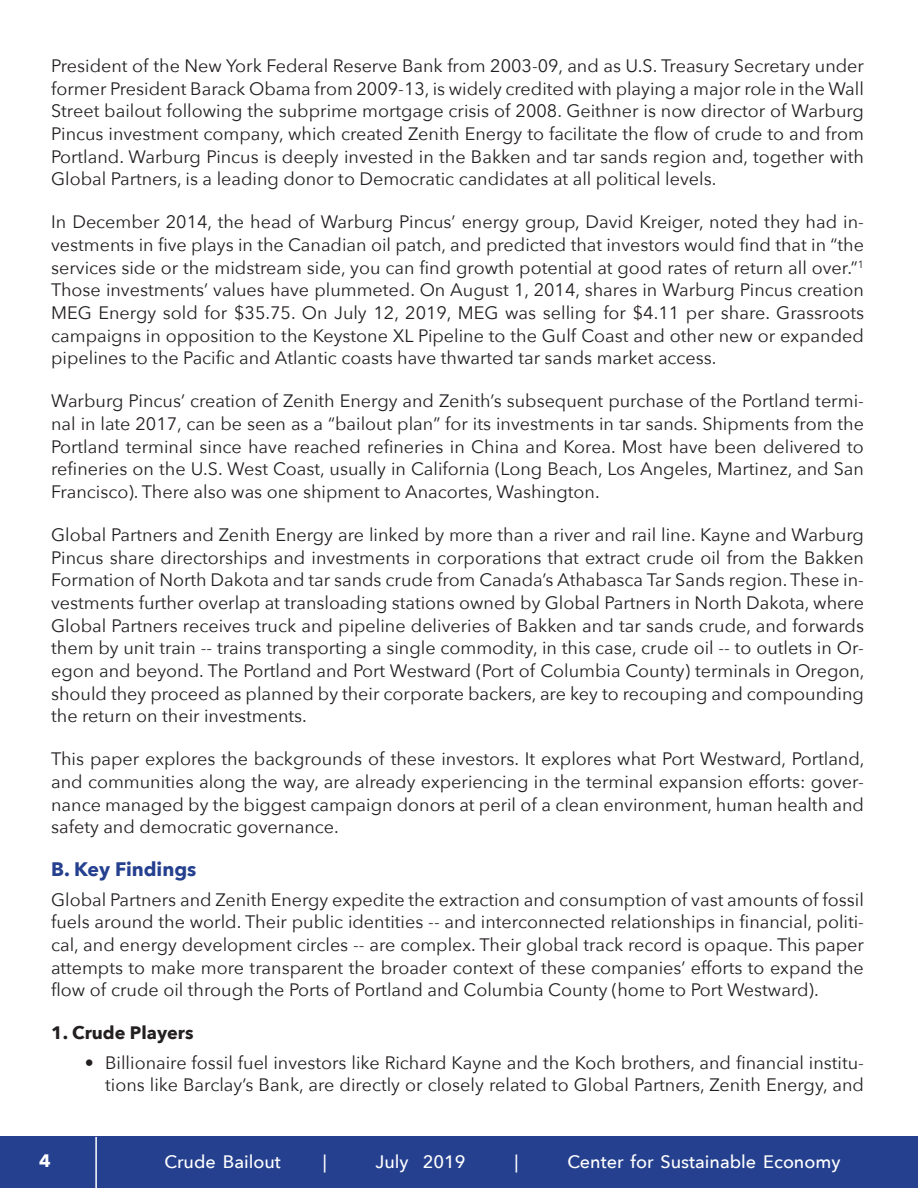
<style>
.page{position:relative;width:918px;height:1188px;background:#fff}
.page>*{position:absolute;margin:0;border:0;box-sizing:border-box;transform-origin:0 0}
.t1{font:700 19.5px "Avenir Next";color:#25408f}
.t2{font:18px/22.6px "Avenir Next";color:#231f20;text-align:justify}
.t3{font:500 18px "Avenir Next";color:#fff}
.t4{font:700 18px "Avenir Next";color:#231f20}
.t5{font:700 18px "Avenir Next";color:#fff}
</style>
<div class="page">
<div style="left:0;top:1137px;width:918px;height:51px;background:#25408f"></div>
<hr style="left:95px;top:1137px;width:2px;height:51px;background:#fff">
<p class="t2" style="left:51px;top:54px;width:814px">President of the New York Federal Reserve Bank from 2003-09, and as U.S. Treasury Secretary under former President Barack Obama from 2009-13, is widely credited with playing a major role in the Wall Street bailout following the subprime mortgage crisis of 2008. Geithner is now director of Warburg Pincus investment company, which created Zenith Energy to facilitate the flow of crude to and from Portland. Warburg Pincus is deeply invested in the Bakken and tar sands region and, together with Global Partners, is a leading donor to Democratic candidates at all political levels.</p>
<p class="t2" style="left:51px;top:210px;width:814px">In December 2014, the head of Warburg Pincus’ energy group, David Kreiger, noted they had in&shy;vestments in five plays in the Canadian oil patch, and predicted that investors would find that in “the services side or the midstream side, you can find growth potential at good rates of return all over.”<sup>1<br></sup>Those investments’ values have plummeted. On August 1, 2014, shares in Warburg Pincus creation MEG Energy sold for $35.75. On July 12, 2019, MEG was selling for $4.11 per share. Grassroots campaigns in opposition to the Keystone XL Pipeline to the Gulf Coast and other new or expanded pipelines to the Pacific and Atlantic coasts have thwarted tar sands market access.</p>
<p class="t2" style="left:51px;top:389px;width:814px">Warburg Pincus’ creation of Zenith Energy and Zenith’s subsequent purchase of the Portland termi&shy;nal in late 2017, can be seen as a “bailout plan” for its investments in tar sands. Shipments from the Portland terminal since have reached refineries in China and Korea. Most have been delivered to refineries on the U.S. West Coast, usually in California (Long Beach, Los Angeles, Martinez, and San Francisco). There also was one shipment to Anacortes, Washington.</p>
<p class="t2" style="left:51px;top:523px;width:815px">Global Partners and Zenith Energy are linked by more than a river and rail line. Kayne and Warburg Pincus share directorships and investments in corporations that extract crude oil from the Bakken Formation of North Dakota and tar sands crude from Canada’s Athabasca Tar Sands region. These in&shy;vestments further overlap at transloading stations owned by Global Partners in North Dakota, where Global Partners receives truck and pipeline deliveries of Bakken and tar sands crude, and forwards them by unit train -- trains transporting a single commodity, in this case, crude oil -- to outlets in Or&shy;egon and beyond. The Portland and Port Westward (Port of Columbia County) terminals in Oregon, should they proceed as planned by their corporate backers, are key to recouping and compounding the return on their investments.</p>
<p class="t2" style="left:51px;top:747px;width:815px">This paper explores the backgrounds of these investors. It explores what Port Westward, Portland, and communities along the way, are already experiencing in the terminal expansion efforts: gover&shy;nance managed by the biggest campaign donors at peril of a clean environment, human health and safety and democratic governance.</p>
<p class="t1" style="left:51px;top:852px;width:147px">B. Key Findings</p>
<p class="t2" style="left:51px;top:887px;width:814px">Global Partners and Zenith Energy expedite the extraction and consumption of vast amounts of fossil fuels around the world. Their public identities -- and interconnected relationships in financial, politi&shy;cal, and energy development circles -- are complex. Their global track record is opaque. This paper attempts to make more transparent the broader context of these companies’ efforts to expand the flow of crude oil through the Ports of Portland and Columbia County (home to Port Westward).</p>
<p class="t4" style="left:51px;top:1017px;width:144px">1. Crude Players</p>
<p class="t2" style="left:85px;top:1050px;width:781px;text-align:right">• Billionaire fossil fuel investors like Richard Kayne and the Koch brothers, and financial institu&shy;tions like Barclay’s Bank, are directly or closely related to Global Partners, Zenith Energy, and</p>
<p class="t5" style="left:39px;top:1146px;width:13px">4</p>
<p class="t3" style="left:164px;top:1147px;width:118px">Crude Bailout</p>
<p class="t3" style="left:323px;top:1147px;width:5px">|</p>
<p class="t3" style="left:376px;top:1147px;width:91px">July 2019</p>
<p class="t3" style="left:515px;top:1147px;width:5px">|</p>
<p class="t3" style="left:567px;top:1147px;width:275px">Center for Sustainable Economy</p>
</div>
